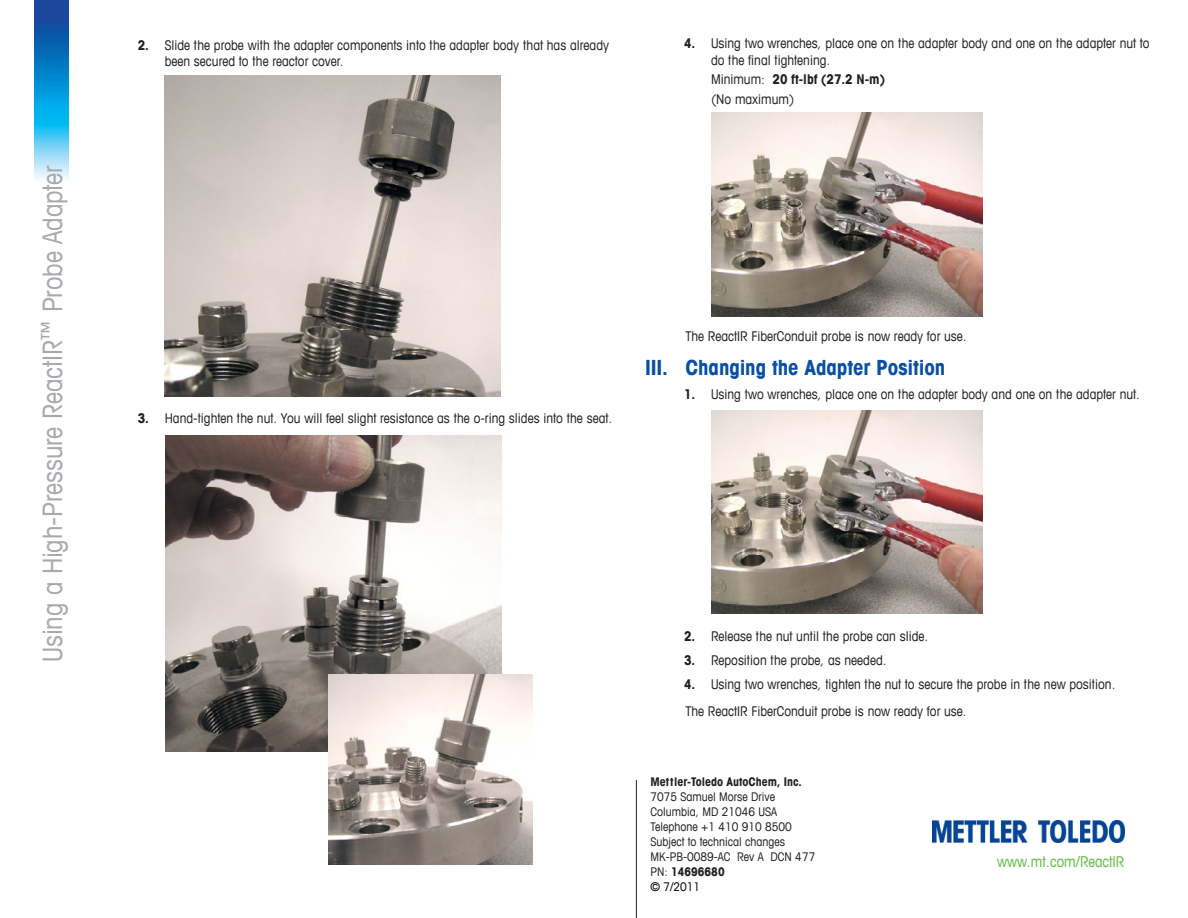
<style>
.page{position:relative;width:1188px;height:918px;background:#fff}
.page>*{position:absolute;margin:0;border:0;box-sizing:border-box;transform-origin:0 0}
.Vertical_text{font:condensed 27px "Avant Garde Com";letter-spacing:-.005em;color:#a8a9ad}
.Subhead_1{font:700 condensed 21px "Avant Garde Com";letter-spacing:-.005em;color:#0a4fa2}
.Paragraph_Style_1{font:condensed 15px "Avant Garde Com";color:#60bb46}
.List_Numbered{font:condensed 13.5px/16.5px "Avant Garde Com";color:#231f20}
.t1{font:700 condensed 13.5px "Avant Garde Com";color:#231f20}
.Address_Block{font:condensed 12px/15px "Avant Garde Com";color:#231f20}
.Address_Block-2{font:700 condensed 12px "Avant Garde Com";color:#231f20}
.Address_Block-3{font:condensed 12px "Avant Garde Com";color:#000}
.s1{font-weight:700}
.s2{font-weight:400}
</style>
<div class="page">
<img style="left:933px;top:821px;width:191px;height:22px">
<img style="left:35px;top:0;width:34px;height:179px">
<img style="left:165px;top:76px;width:335px;height:320px">
<img style="left:711px;top:113px;width:272px;height:203px">
<img style="left:711px;top:410px;width:272px;height:203px">
<hr style="left:636px;top:780px;width:1px;height:138px;background:#231f20">
<img style="left:166px;top:435px;width:335px;height:317px">
<img style="left:328px;top:674px;width:205px;height:190px">
<p class="Vertical_text" style="left:36px;top:662px;width:498px;rotate:-90deg">Using a High-Pressure ReactIR<sup>™</sup> Probe Adapter</p>
<p class="List_Numbered" style="left:165px;top:36px;width:446px;text-indent:-27px"><span class="s1">2.</span> Slide the probe with the adapter components into the adapter body that has already been secured to the reactor cover.</p>
<p class="List_Numbered" style="left:711px;top:35px;width:440px;text-indent:-27px"><span class="s1">4.</span> Using two wrenches, place one on the adapter body and one on the adapter nut to do the final tightening.</p>
<p class="t1" style="left:711px;top:71px;width:176px"><span class="s2">Minimum:</span> 20 ft-lbf (27.2 N-m)</p>
<p class="List_Numbered" style="left:711px;top:90px;width:85px">(No maximum)</p>
<p class="List_Numbered" style="left:138px;top:410px;width:476px"><span class="s1">3.</span> Hand-tighten the nut. You will feel slight resistance as the o-ring slides into the seat.</p>
<p class="List_Numbered" style="left:686px;top:327px;width:283px">The ReactIR FiberConduit probe is now ready for use.</p>
<p class="Subhead_1" style="left:645px;top:354px;width:302px">III. Changing the Adapter Position</p>
<p class="List_Numbered" style="left:684px;top:386px;width:457px"><span class="s1">1.</span> Using two wrenches, place one on the adapter body and one on the adapter nut.</p>
<p class="List_Numbered" style="left:684px;top:627px;width:246px"><span class="s1">2.</span> Release the nut until the probe can slide.</p>
<p class="List_Numbered" style="left:684px;top:651px;width:204px"><span class="s1">3.</span> Reposition the probe, as needed.</p>
<p class="List_Numbered" style="left:684px;top:675px;width:433px"><span class="s1">4.</span> Using two wrenches, tighten the nut to secure the probe in the new position.</p>
<p class="List_Numbered" style="left:686px;top:702px;width:283px">The ReactIR FiberConduit probe is now ready for use.</p>
<p class="Address_Block-2" style="left:651px;top:774px;width:153px">Mettler-Toledo AutoChem, Inc.</p>
<p class="Address_Block" style="left:651px;top:789px;width:126px">7075 Samuel Morse Drive</p>
<p class="Address_Block" style="left:651px;top:804px;width:128px">Columbia, MD 21046 USA</p>
<p class="Address_Block" style="left:651px;top:819px;width:143px">Telephone +1 410 910 8500</p>
<p class="Address_Block" style="left:651px;top:834px;width:166px">Subject to technical changes<br>MK-PB-0089-AC Rev A DCN 477</p>
<p class="Address_Block-2" style="left:651px;top:864px;width:76px"><span class="s2">PN:</span> 14696680</p>
<p class="Address_Block-3" style="left:651px;top:880px;width:51px">© 7/2011</p>
<p class="Paragraph_Style_1" style="left:997px;top:853px;width:128px">www.mt.com/ReactIR</p>
</div>
